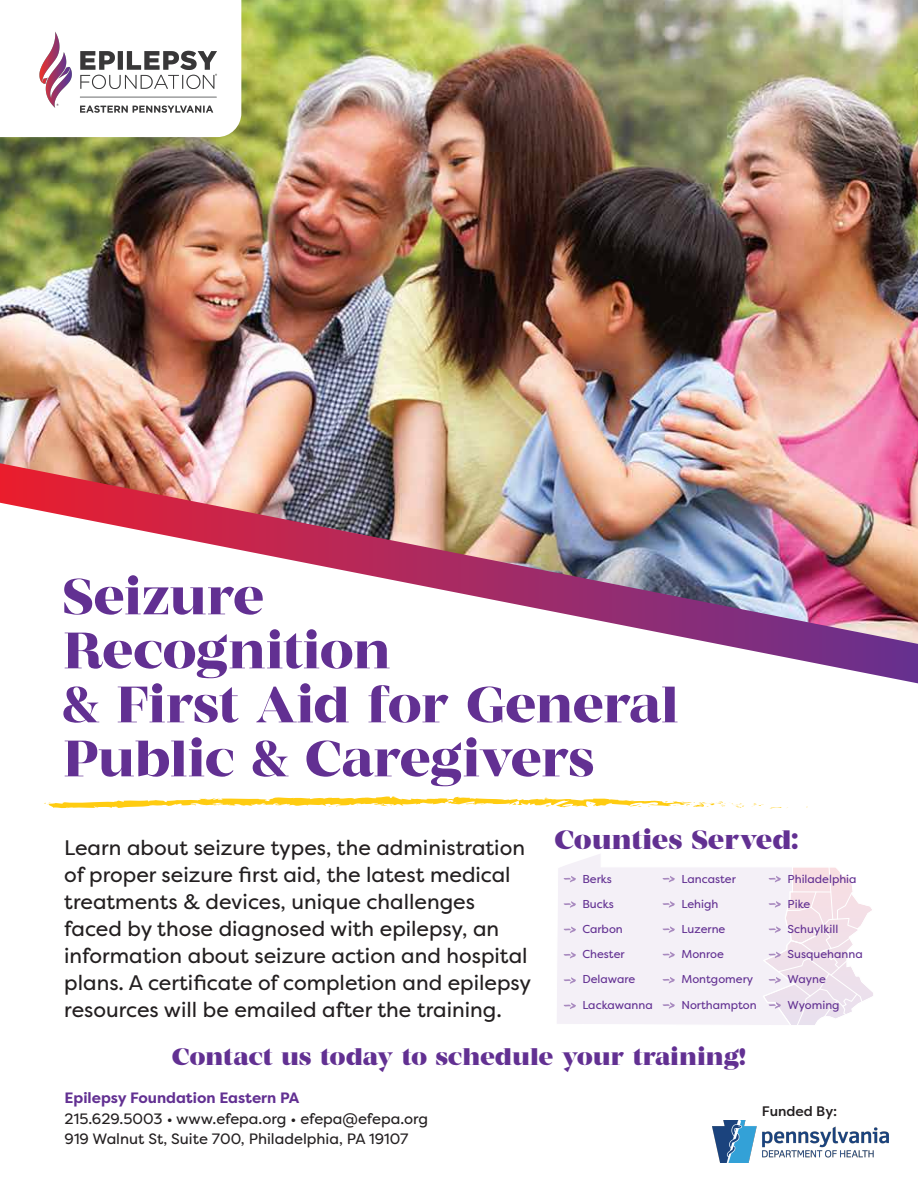
<style>
.page{position:relative;width:918px;height:1188px;background:#fff}
.page>*{position:absolute;margin:0;border:0;box-sizing:border-box;transform-origin:0 0}
.t1{font:500 51px/54px "MADE Coachella";letter-spacing:-.01em;color:#623092}
.t2{font:700 26.7px "MADE Coachella";color:#623092}
.t3{font:700 24px "MADE Coachella";color:#623092}
.t4{font:21px/27px "Filson Pro";color:#231f20}
.t5{font:15px/19.5px "Filson Pro";color:#231f20}
.t6{font:700 15px "Filson Pro";color:#623092}
.t7{font:500 13.8px "Filson Pro";color:#231f20}
.t8{font:11.4px "Filson Pro";color:#623092}
.s1{font-weight:900}
</style>
<div class="page">
<img style="left:713px;top:1120px;width:176px;height:43px">
<svg style="left:718px;top:644px;width:200px;height:39px"></svg>
<img style="left:0;top:0;width:918px;height:644px">
<svg style="left:751px;top:804px;width:37px;height:5px"></svg>
<svg style="left:44px;top:796px;width:700px;height:13px"></svg>
<svg style="left:0;top:0;width:241px;height:137px"></svg>
<img style="left:38px;top:31px;width:182px;height:86px">
<svg style="left:557px;top:854px;width:206px;height:171px"></svg>
<svg style="left:564px;top:876px;width:12px;height:6px"></svg>
<svg style="left:564px;top:901px;width:12px;height:7px"></svg>
<svg style="left:564px;top:927px;width:12px;height:6px"></svg>
<svg style="left:564px;top:952px;width:12px;height:6px"></svg>
<svg style="left:564px;top:977px;width:12px;height:7px"></svg>
<svg style="left:564px;top:1003px;width:12px;height:6px"></svg>
<svg style="left:663px;top:876px;width:12px;height:6px"></svg>
<svg style="left:663px;top:901px;width:12px;height:7px"></svg>
<svg style="left:663px;top:926px;width:12px;height:7px"></svg>
<svg style="left:663px;top:952px;width:12px;height:6px"></svg>
<svg style="left:663px;top:977px;width:12px;height:7px"></svg>
<svg style="left:663px;top:1002px;width:12px;height:7px"></svg>
<svg style="left:763px;top:867px;width:110px;height:158px"></svg>
<h1 class="t1" style="left:63px;top:573px;width:618px">Seizure<br>Recognition<br><span class="s1">&amp;</span> First Aid for General<br>Public <span class="s1">&amp;</span> Caregivers</h1>
<p class="t4" style="left:64px;top:833px;width:468px">Learn about seizure types, the administration of proper seizure first aid, the latest medical treatments &amp; devices, unique challenges faced by those diagnosed with epilepsy, an information about seizure action and hospital plans. A certificate of completion and epilepsy resources will be emailed after the training.</p>
<p class="t2" style="left:555px;top:823px;width:245px">Counties Served:</p>
<p class="t8" style="left:582px;top:871px;width:31px">Berks</p>
<p class="t8" style="left:582px;top:896px;width:33px">Bucks</p>
<p class="t8" style="left:582px;top:921px;width:42px">Carbon</p>
<p class="t8" style="left:582px;top:947px;width:44px">Chester</p>
<p class="t8" style="left:582px;top:972px;width:54px">Delaware</p>
<p class="t8" style="left:582px;top:997px;width:72px">Lackawanna</p>
<p class="t8" style="left:682px;top:871px;width:56px">Lancaster</p>
<p class="t8" style="left:682px;top:896px;width:38px">Lehigh</p>
<p class="t8" style="left:682px;top:921px;width:45px">Luzerne</p>
<p class="t8" style="left:682px;top:947px;width:44px">Monroe</p>
<p class="t8" style="left:682px;top:972px;width:73px">Montgomery</p>
<p class="t8" style="left:682px;top:997px;width:77px">Northampton</p>
<p class="t8" style="left:788px;top:871px;width:71px">Philadelphia</p>
<p class="t8" style="left:788px;top:896px;width:24px">Pike</p>
<p class="t8" style="left:788px;top:921px;width:52px">Schuylkill</p>
<p class="t8" style="left:788px;top:947px;width:77px">Susquehanna</p>
<p class="t8" style="left:788px;top:972px;width:40px">Wayne</p>
<p class="t8" style="left:788px;top:997px;width:54px">Wyoming</p>
<p class="t3" style="left:172px;top:1042px;width:575px">Contact us today to schedule your training!</p>
<p class="t6" style="left:65px;top:1088px;width:236px">Epilepsy Foundation Eastern PA</p>
<p class="t5" style="left:65px;top:1109px;width:365px">215.629.5003 • www.efepa.org • efepa@efepa.org<br>919 Walnut St, Suite 700, Philadelphia, PA 19107</p>
<p class="t7" style="left:762px;top:1102px;width:77px">Funded By:</p>
</div>
